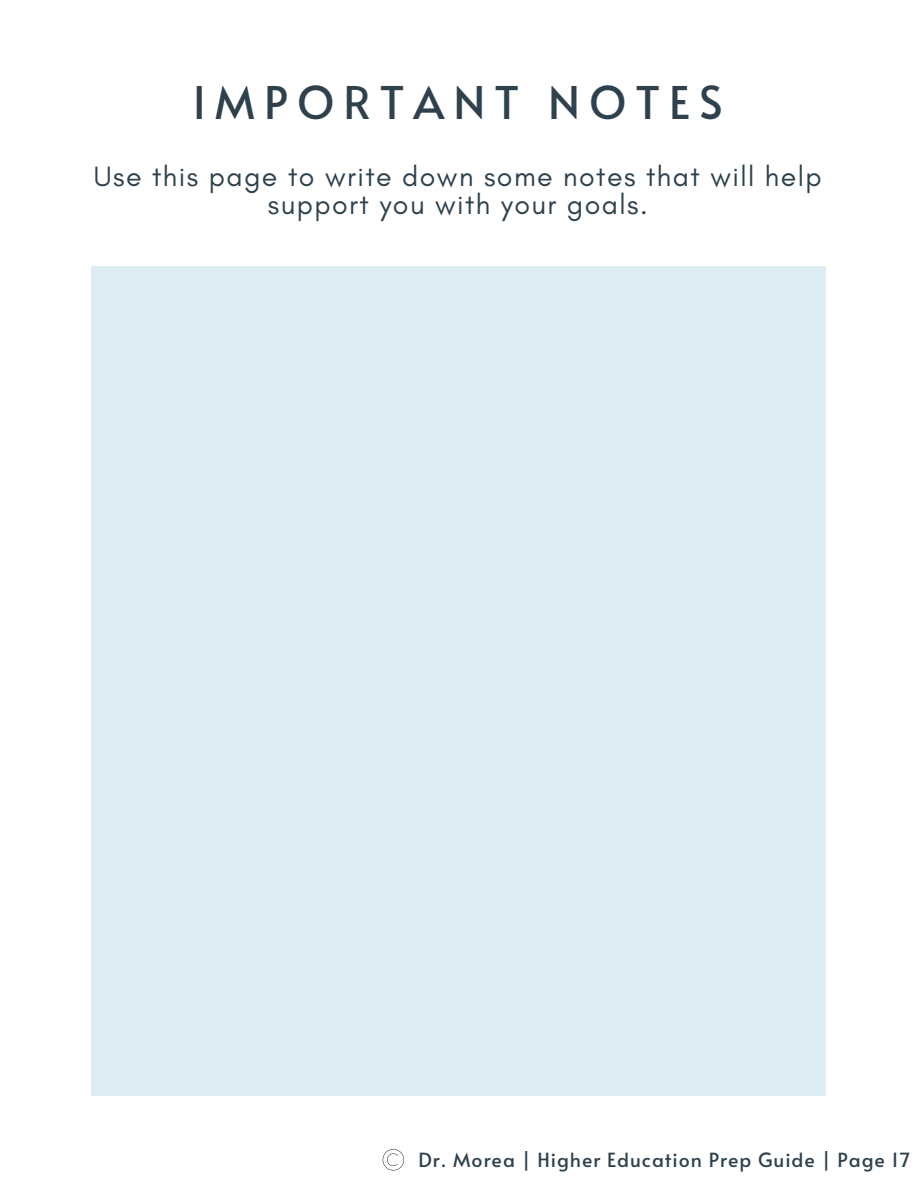
<style>
.page{position:relative;width:918px;height:1188px;background:#fff}
.page>*{position:absolute;margin:0;border:0;box-sizing:border-box;transform-origin:0 0}
.t1{font:45px "Alata";letter-spacing:.2em;color:#2e414d}
.t2{font:28.5px/28.2px "Glacial Indifference";letter-spacing:.05em;color:#2e414d;text-align:center}
.t3{font:19.5px "Alata";letter-spacing:.05em;color:#2e414d}
</style>
<div class="page">
<div style="left:92px;top:266px;width:734px;height:830px;background:#deecf4"></div>
<svg style="left:383px;top:1149px;width:21px;height:21px"></svg>
<p class="t1" style="left:193px;top:70px;width:532px">IMPORTANT NOTES</p>
<p class="t2" style="left:94px;top:162px;width:729px">Use this page to write down some notes that will help support you with your goals.</p>
<p class="t3" style="left:418px;top:1146px;width:493px">Dr. Morea | Higher Education Prep Guide | Page 17</p>
</div>
